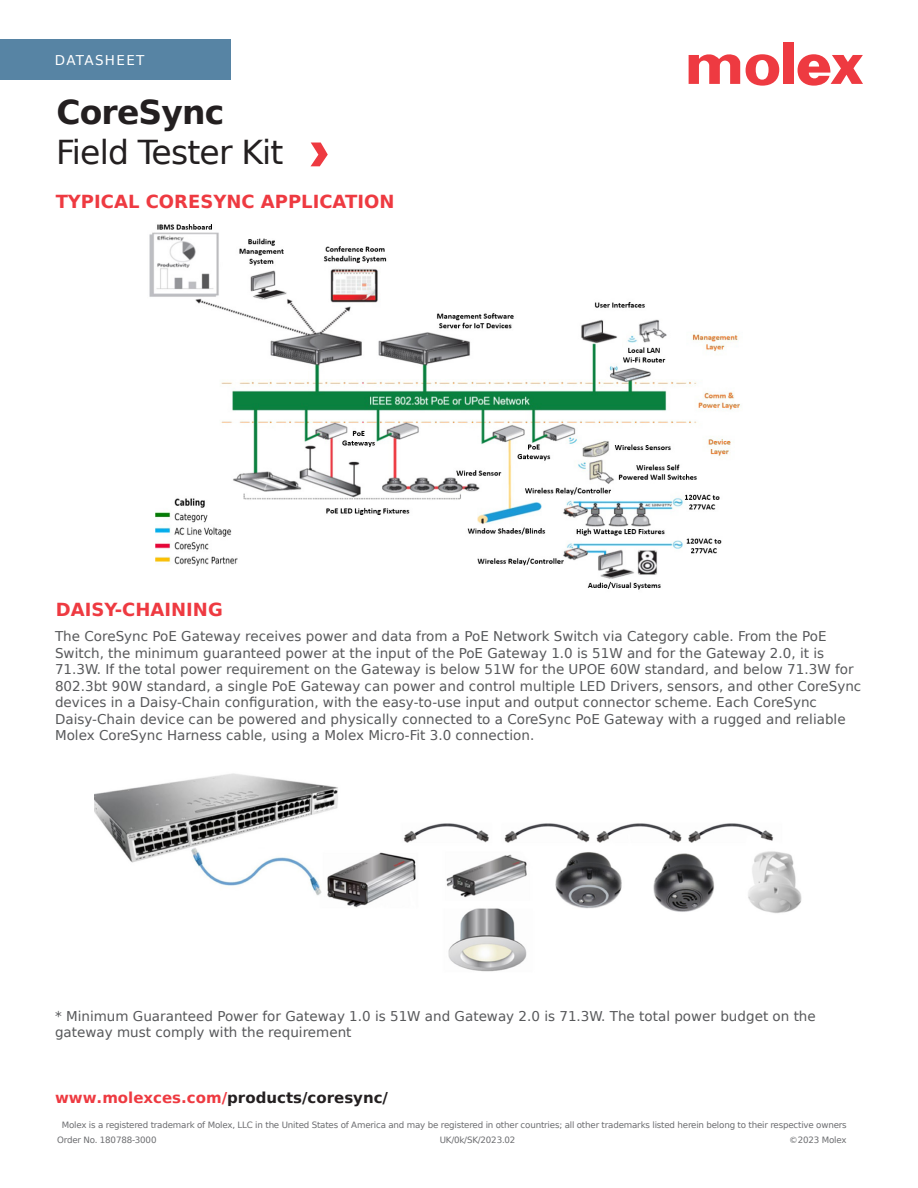
<style>
.page{position:relative;width:918px;height:1188px;background:#fff}
.page>*{position:absolute;margin:0;border:0;box-sizing:border-box;transform-origin:0 0}
.Datasheet_Header{font:33px "Bitstream Vera Sans";letter-spacing:-.025em;color:#231f20}
.Datasheet_Header-2{font:700 33px "Bitstream Vera Sans";letter-spacing:-.025em;color:#231f20}
.Section_Header_Red{font:700 18px "Bitstream Vera Sans";color:#ee3a41}
.Weblink__red_black{font:700 15px "Bitstream Vera Sans";color:#231f20}
.body_text{font:13.5px/16.5px "Bitstream Vera Sans";color:#57585a}
.Literature_Tab{font:13.5px "Bitstream Vera Sans";letter-spacing:.1em;color:#fff}
.A4_Footer{font:8.7px "Bitstream Vera Sans";letter-spacing:-.02em;color:#6c6d70}
.s1{color:#ee3a41}
</style>
<div class="page">
<div style="left:0;top:39px;width:231px;height:41px;background:#5784a4"></div>
<div style="left:783px;top:42px;width:10px;height:42px;background:#ee3a41"></div>
<svg style="left:746px;top:54px;width:33px;height:32px"></svg>
<svg style="left:689px;top:54px;width:51px;height:30px"></svg>
<svg style="left:798px;top:54px;width:65px;height:32px"></svg>
<svg style="left:311px;top:143px;width:17px;height:23px"></svg>
<img style="left:149px;top:224px;width:591px;height:366px">
<img style="left:95px;top:773px;width:707px;height:199px">
<p class="Literature_Tab" style="left:55px;top:53px;width:91px">DATASHEET</p>
<p class="Datasheet_Header-2" style="left:56px;top:94px;width:170px">CoreSync</p>
<p class="Datasheet_Header" style="left:56px;top:134px;width:229px">Field Tester Kit</p>
<p class="Section_Header_Red" style="left:56px;top:191px;width:340px">TYPICAL CORESYNC APPLICATION</p>
<p class="Section_Header_Red" style="left:56px;top:599px;width:168px">DAISY-CHAINING</p>
<p class="body_text" style="left:55px;top:628px;width:808px">The CoreSync PoE Gateway receives power and data from a PoE Network Switch via Category cable. From the PoE Switch, the minimum guaranteed power at the input of the PoE Gateway 1.0 is 51W and for the Gateway 2.0, it is 71.3W. If the total power requirement on the Gateway is below 51W for the UPOE 60W standard, and below 71.3W for 802.3bt 90W standard, a single PoE Gateway can power and control multiple LED Drivers, sensors, and other CoreSync devices in a Daisy-Chain configuration, with the easy-to-use input and output connector scheme. Each CoreSync Daisy-Chain device can be powered and physically connected to a CoreSync PoE Gateway with a rugged and reliable Molex CoreSync Harness cable, using a Molex Micro-Fit 3.0 connection.</p>
<p class="body_text" style="left:55px;top:1008px;width:762px">* Minimum Guaranteed Power for Gateway 1.0 is 51W and Gateway 2.0 is 71.3W. The total power budget on the gateway must comply with the requirement</p>
<p class="Weblink__red_black" style="left:55px;top:1089px;width:335px"><span class="s1">www.molexces.com/</span>products/coresync/</p>
<p class="A4_Footer" style="left:62px;top:1120px;width:787px">Molex is a registered trademark of Molex, LLC in the United States of America and may be registered in other countries; all other trademarks listed herein belong to their respective owners</p>
<p class="A4_Footer" style="left:57px;top:1135px;width:101px">Order No. 180788-3000</p>
<p class="A4_Footer" style="left:440px;top:1135px;width:77px">UK/0k/SK/2023.02</p>
<p class="A4_Footer" style="left:789px;top:1135px;width:59px">©2023 Molex</p>
</div>
